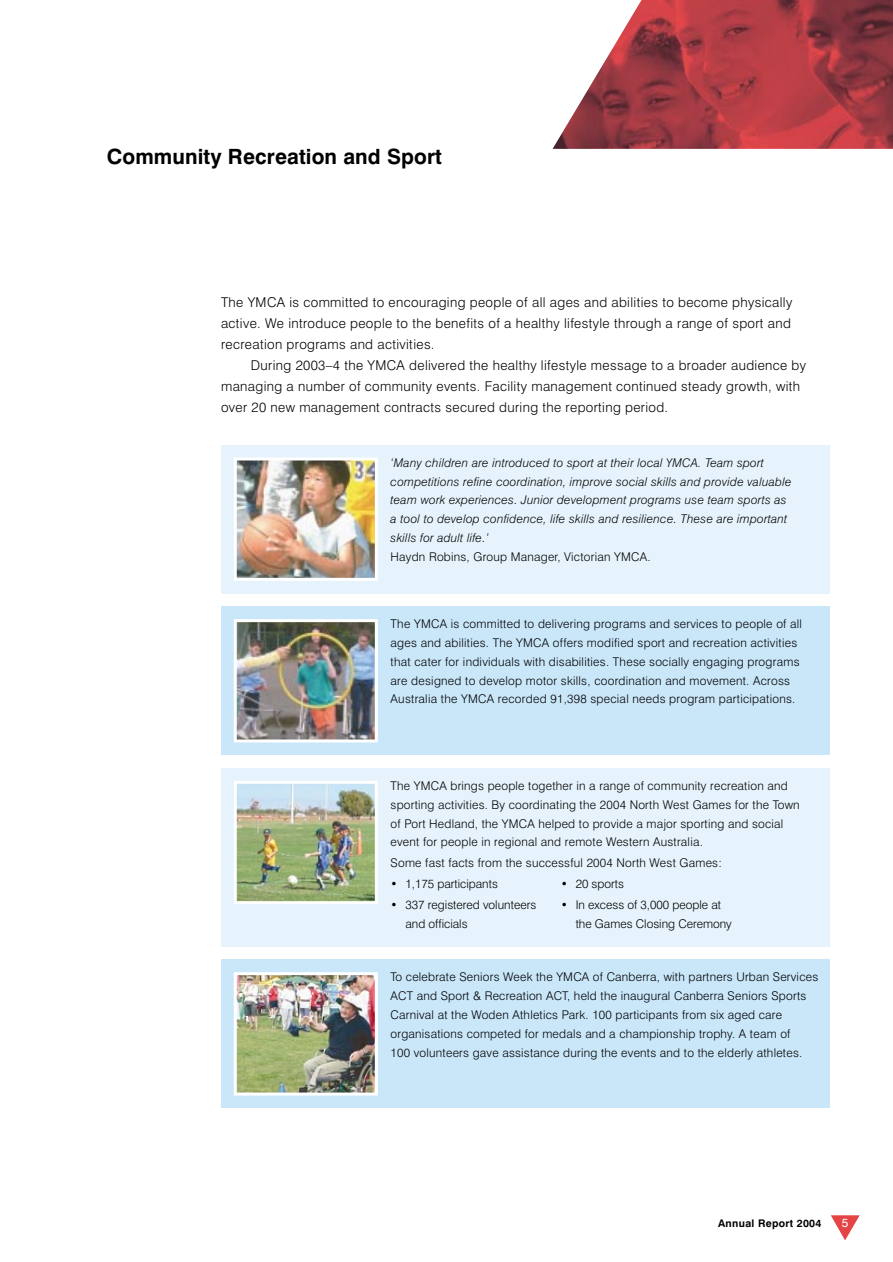
<style>
.page{position:relative;width:893px;height:1262px;background:#fff}
.page>*{position:absolute;margin:0;border:0;box-sizing:border-box;transform-origin:0 0}
.t1{font:700 21px "Swiss 721 BT";letter-spacing:.005em;color:#000}
.t2{font:300 13.5px/21px "Swiss 721 BT";letter-spacing:.025em;color:#000;text-align:justify}
.t3{font:300 12px/18.8px "Swiss 721 BT";letter-spacing:.02em;color:#000}
.t4{font:italic 300 12px/18.8px "Swiss 721 BT";letter-spacing:.02em;color:#000}
.t5{font:300 12px "Swiss 721 BT";color:#000}
.t6{font:12px "Swiss 721 BT";color:#fff}
.t7{font:700 10.5px "Swiss 721 BT";letter-spacing:.03em;color:#000}
</style>
<div class="page">
<svg style="left:831px;top:1215px;width:28px;height:25px"></svg>
<img style="left:552px;top:0;width:340px;height:149px">
<div style="left:221px;top:445px;width:609px;height:148px;background:#e6f3fc"></div>
<img style="left:238px;top:461px;width:136px;height:116px">
<div style="left:234px;top:457px;width:144px;height:124px;border:3px solid #fff"></div>
<div style="left:221px;top:606px;width:609px;height:149px;background:#cae7fa"></div>
<img style="left:238px;top:623px;width:136px;height:115px">
<div style="left:234px;top:619px;width:144px;height:123px;border:3px solid #fff"></div>
<div style="left:221px;top:768px;width:609px;height:178px;background:#e6f3fc"></div>
<img style="left:238px;top:784px;width:136px;height:116px">
<div style="left:234px;top:780px;width:144px;height:124px;border:3px solid #fff"></div>
<div style="left:221px;top:959px;width:609px;height:149px;background:#cae7fa"></div>
<img style="left:238px;top:976px;width:136px;height:115px">
<div style="left:234px;top:972px;width:144px;height:123px;border:3px solid #fff"></div>
<h1 class="t1" style="left:107px;top:149px;width:336px">Community Recreation and Sport</h1>
<p class="t2" style="left:221px;top:294px;width:572px">The YMCA is committed to encouraging people of all ages and abilities to become physically active. We introduce people to the benefits of a healthy lifestyle through a range of sport and recreation programs and activities.</p>
<p class="t2" style="left:221px;top:357px;width:586px;text-align:left;text-indent:30px">During 2003–4 the YMCA delivered the healthy lifestyle message to a broader audience by managing a number of community events. Facility management continued steady growth, with over 20 new management contracts secured during the reporting period.</p>
<p class="t4" style="left:390px;top:454px;width:402px">‘Many children are introduced to sport at their local YMCA. Team sport competitions refine coordination, improve social skills and provide valuable team work experiences. Junior development programs use team sports as a tool to develop confidence, life skills and resilience. These are important skills for adult life.’</p>
<p class="t3" style="left:390px;top:548px;width:261px">Haydn Robins, Group Manager, Victorian YMCA.</p>
<p class="t3" style="left:390px;top:616px;width:413px">The YMCA is committed to delivering programs and services to people of all ages and abilities. The YMCA offers modified sport and recreation activities that cater for individuals with disabilities. These socially engaging programs are designed to develop motor skills, coordination and movement. Across Australia the YMCA recorded 91,398 special needs program participations.</p>
<p class="t3" style="left:390px;top:777px;width:410px">The YMCA brings people together in a range of community recreation and sporting activities. By coordinating the 2004 North West Games for the Town of Port Hedland, the YMCA helped to provide a major sporting and social event for people in regional and remote Western Australia.</p>
<p class="t3" style="left:390px;top:855px;width:333px">Some fast facts from the successful 2004 North West Games:</p>
<p class="t5" style="left:390px;top:879px;width:109px">• 1,175 participants</p>
<p class="t5" style="left:560px;top:879px;width:65px">• 20 sports</p>
<p class="t5" style="left:390px;top:900px;width:147px">• 337 registered volunteers</p>
<p class="t5" style="left:560px;top:900px;width:162px">• In excess of 3,000 people at</p>
<p class="t5" style="left:405px;top:919px;width:64px">and officials</p>
<p class="t5" style="left:575px;top:919px;width:158px">the Games Closing Ceremony</p>
<p class="t3" style="left:390px;top:969px;width:429px">To celebrate Seniors Week the YMCA of Canberra, with partners Urban Services ACT and Sport &amp; Recreation ACT, held the inaugural Canberra Seniors Sports Carnival at the Woden Athletics Park. 100 participants from six aged care organisations competed for medals and a championship trophy. A team of<br>100 volunteers gave assistance during the events and to the elderly athletes.</p>
<p class="t7" style="left:718px;top:1219px;width:105px">Annual Report 2004</p>
<p class="t6" style="left:842px;top:1218px;width:8px">5</p>
</div>
